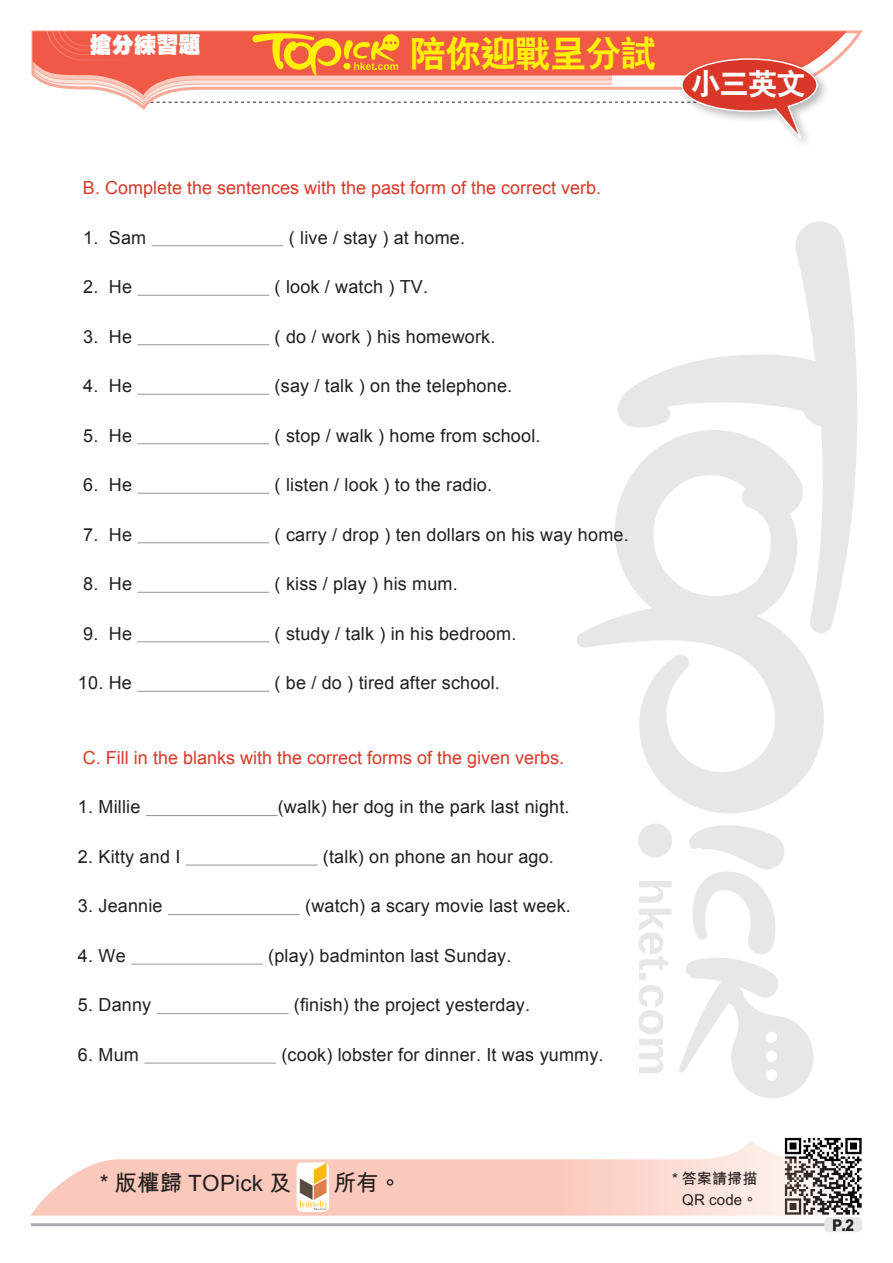
<style>
.page{position:relative;width:893px;height:1263px;background:#fff}
.page>*{position:absolute;margin:0;border:0;box-sizing:border-box;transform-origin:0 0}
.小題eq{font:36px "C Hei 2 Xbold HKSCS";letter-spacing:-.025em;color:#fff101}
.內文{font:30px "C Hei 2 Xbold HKSCS";color:#fff}
.sf_內文{font:22.5px "M Hei Bold HKSCS";letter-spacing:.01em;color:#231f20}
.小題{font:22.2px "C Hei Ultra Bold HKSCS";color:#fff}
.Ex_Questions{font:18px "Arial";letter-spacing:.01em;color:#231f20}
.英文問題{font:18px "Arial";color:#d93829}
.t1{font:16.2px "M Hei Xbold HKSCS";color:#231f20;scale:.9 1}
.sf_內文-2{font:15px "M Hei Bold HKSCS";letter-spacing:.01em;color:#231f20}
</style>
<div class="page">
<svg style="left:639px;top:881px;width:33px;height:22px"></svg>
<svg style="left:639px;top:909px;width:33px;height:61px"></svg>
<div style="left:639px;top:974px;width:7px;height:6px;background:#e6e7e9"></div>
<svg style="left:639px;top:985px;width:24px;height:88px"></svg>
<div style="left:638px;top:823px;width:34px;height:34px;background:#e6e7e9;border-radius:50%"></div>
<svg style="left:679px;top:825px;width:135px;height:273px"></svg>
<svg style="left:617px;top:221px;width:240px;height:411px"></svg>
<svg style="left:577px;top:430px;width:248px;height:383px"></svg>
<svg style="left:818px;top:31px;width:29px;height:36px"></svg>
<div style="left:678px;top:54px;width:151px;height:96px;background:#231f20;opacity:.32"></div>
<svg style="left:31px;top:30px;width:787px;height:116px"></svg>
<img style="left:784px;top:1137px;width:78px;height:71px">
<svg style="left:30px;top:1140px;width:831px;height:76px;fill:#fbcdc2"></svg>
<hr style="left:31px;top:1223px;width:831px;height:3px;background:#a8a9ad">
<div style="left:824px;top:1217px;width:38px;height:15px;background:#e6e7e9;border-radius:4px"></div>
<img style="left:297px;top:1162px;width:32px;height:50px">
<hr style="left:152px;top:245px;width:131px;height:1px;background:#939598">
<hr style="left:137px;top:295px;width:132px;height:1px;background:#939598">
<hr style="left:137px;top:344px;width:132px;height:1px;background:#939598">
<hr style="left:137px;top:394px;width:132px;height:1px;background:#939598">
<hr style="left:137px;top:443px;width:132px;height:1px;background:#939598">
<hr style="left:137px;top:493px;width:132px;height:1px;background:#939598">
<hr style="left:137px;top:542px;width:132px;height:1px;background:#939598">
<hr style="left:137px;top:592px;width:132px;height:1px;background:#939598">
<hr style="left:137px;top:641px;width:132px;height:1px;background:#939598">
<hr style="left:137px;top:691px;width:132px;height:1px;background:#939598">
<hr style="left:146px;top:815px;width:132px;height:1px;background:#939598">
<hr style="left:186px;top:865px;width:132px;height:1px;background:#939598">
<hr style="left:168px;top:914px;width:132px;height:1px;background:#939598">
<hr style="left:131px;top:964px;width:132px;height:1px;background:#939598">
<hr style="left:157px;top:1013px;width:131px;height:1px;background:#939598">
<hr style="left:144px;top:1063px;width:132px;height:1px;background:#939598">
<p class="小題" style="left:90px;top:30px;width:113px">搶分練習題</p>
<p class="小題eq" style="left:410px;top:30px;width:248px">陪你迎戰呈分試</p>
<p class="英文問題" style="left:83px;top:176px;width:520px">B. Complete the sentences with the past form of the correct verb.</p>
<p class="Ex_Questions" style="left:83px;top:225px;width:65px">1. Sam</p>
<p class="Ex_Questions" style="left:289px;top:225px;width:178px">( live / stay ) at home.</p>
<p class="Ex_Questions" style="left:83px;top:275px;width:50px">2. He</p>
<p class="Ex_Questions" style="left:275px;top:275px;width:155px">( look / watch ) TV.</p>
<p class="Ex_Questions" style="left:83px;top:324px;width:50px">3. He</p>
<p class="Ex_Questions" style="left:275px;top:324px;width:222px">( do / work ) his homework.</p>
<p class="Ex_Questions" style="left:83px;top:374px;width:50px">4. He</p>
<p class="Ex_Questions" style="left:275px;top:374px;width:239px">(say / talk ) on the telephone.</p>
<p class="Ex_Questions" style="left:83px;top:423px;width:50px">5. He</p>
<p class="Ex_Questions" style="left:275px;top:423px;width:267px">( stop / walk ) home from school.</p>
<p class="Ex_Questions" style="left:83px;top:473px;width:50px">6. He</p>
<p class="Ex_Questions" style="left:275px;top:473px;width:219px">( listen / look ) to the radio.</p>
<p class="Ex_Questions" style="left:83px;top:522px;width:50px">7. He</p>
<p class="Ex_Questions" style="left:275px;top:522px;width:356px">( carry / drop ) ten dollars on his way home.</p>
<p class="Ex_Questions" style="left:83px;top:572px;width:50px">8. He</p>
<p class="Ex_Questions" style="left:275px;top:572px;width:185px">( kiss / play ) his mum.</p>
<p class="Ex_Questions" style="left:83px;top:621px;width:50px">9. He</p>
<p class="Ex_Questions" style="left:275px;top:621px;width:243px">( study / talk ) in his bedroom.</p>
<p class="Ex_Questions" style="left:78px;top:671px;width:55px">10. He</p>
<p class="Ex_Questions" style="left:274px;top:671px;width:227px">( be / do ) tired after school.</p>
<p class="英文問題" style="left:83px;top:746px;width:483px">C. Fill in the blanks with the correct forms of the given verbs.</p>
<p class="Ex_Questions" style="left:78px;top:795px;width:64px">1. Millie</p>
<p class="Ex_Questions" style="left:278px;top:795px;width:293px">(walk) her dog in the park last night.</p>
<p class="Ex_Questions" style="left:78px;top:845px;width:104px">2. Kitty and I</p>
<p class="Ex_Questions" style="left:323px;top:845px;width:232px">(talk) on phone an hour ago.</p>
<p class="Ex_Questions" style="left:78px;top:894px;width:86px">3. Jeannie</p>
<p class="Ex_Questions" style="left:305px;top:894px;width:267px">(watch) a scary movie last week.</p>
<p class="Ex_Questions" style="left:78px;top:944px;width:49px">4. We</p>
<p class="Ex_Questions" style="left:268px;top:944px;width:245px">(play) badminton last Sunday.</p>
<p class="Ex_Questions" style="left:78px;top:993px;width:75px">5. Danny</p>
<p class="Ex_Questions" style="left:294px;top:993px;width:238px">(finish) the project yesterday.</p>
<p class="Ex_Questions" style="left:78px;top:1043px;width:62px">6. Mum</p>
<p class="Ex_Questions" style="left:281px;top:1043px;width:324px">(cook) lobster for dinner. It was yummy.</p>
<p class="內文" style="left:691px;top:64px;width:117px">小三英文</p>
<p class="sf_內文" style="left:100px;top:1166px;width:193px">* 版權歸 TOPick 及</p>
<p class="sf_內文" style="left:333px;top:1166px;width:69px">所有。</p>
<p class="sf_內文-2" style="left:672px;top:1167px;width:87px">* 答案請掃描</p>
<p class="sf_內文-2" style="left:682px;top:1188px;width:77px">QR code。</p>
<p class="t1" style="left:832px;top:1214px;width:26px">P.2</p>
</div>
